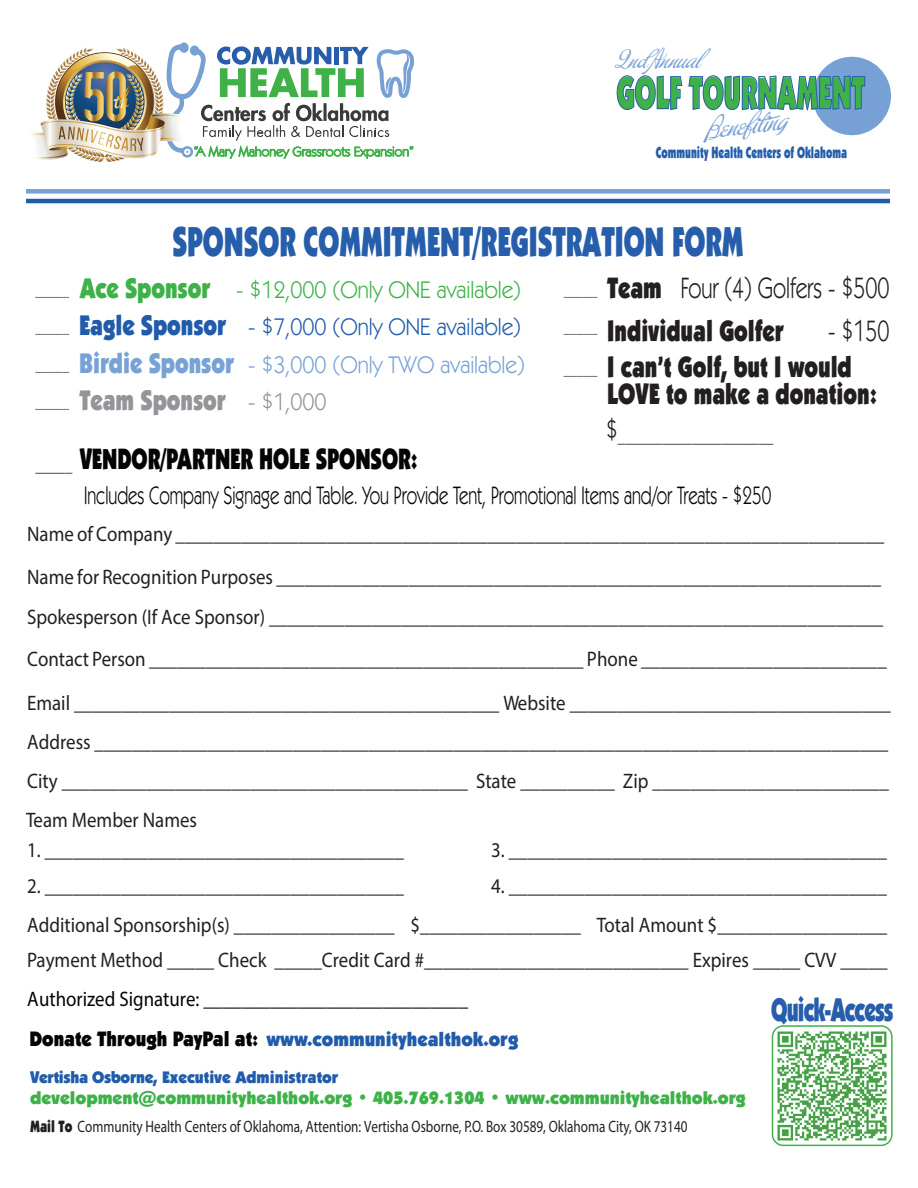
<style>
.page{position:relative;width:918px;height:1188px;background:#fff}
.page>*{position:absolute;margin:0;border:0;box-sizing:border-box;transform-origin:0 0}
.t1{font:900 46.35px "Kabel IT Cby BT";color:#3eb249;scale:.59 1}
.t2{font:900 42px "Kabel IT Cby BT";color:#265eab;scale:.65 1}
.t3{font:900 33px "Kabel IT Cby BT";letter-spacing:-.04em;color:#265eab;scale:.65 1}
.t4{font:900 29.55px/43px "Kabel IT Cby BT";color:#231f20;scale:.76 1}
.t5{font:900 29.55px "Kabel IT Cby BT";color:#040503;scale:.71 1}
.t6{font:29.55px "Kabel IT Cby BT";color:#231f20;scale:.76 1}
.t7{font:900 28.5px "Kabel IT Cby BT";color:#939598;scale:.79 1}
.t8{font:900 28.5px "Kabel IT Cby BT";color:#215caa;scale:.79 1}
.t9{font:900 28.5px "Kabel IT Cby BT";color:#3eb249;scale:.79 1}
.t10{font:25.35px "Kabel IT Cby BT";color:#040503;scale:.71 1}
.t11{font:24.15px/37.5px "Kabel IT Cby BT";color:#215caa;text-align:right;scale:.93 1}
.t12{font:24.15px "Kabel IT Cby BT";color:#3eb249;scale:.93 1}
.t13{font:23.85px "Buffet Script";color:#78a2d5}
.t14{font:21.3px "Buffet Script";color:#78a2d5}
.t15{font:21px/39px "Myriad Pro";color:#231f20;scale:.9 1}
.t16{font:21px "Myriad Pro";color:#040503;scale:.9 1}
.t17{font:900 19.95px "Kabel IT Cby BT";color:#215caa;scale:.95 1}
.t18{font:19.5px "Kabel IT Cby BT";color:#231f20;scale:.76 1}
.t19{font:900 18px "Kabel IT Cby BT";color:#3eb249}
.t20{font:900 16.8px "Kabel IT Cby BT";color:#215caa;scale:.95 1}
.t21{font:16.5px "Myriad Pro";color:#231f20;scale:.8 1}
.t22{font:900 16.05px "Kabel IT Cby BT";color:#265eab;scale:.65 1}
.t23{font:15px "Kabel IT Cby BT";color:#231f20;scale:.9 1}
.s1{font-weight:400;font-size:15px;color:#231f20}
.s2{font-weight:400}
.s3{font-weight:900;font-size:28.5px;color:#78a2d5}
.s4{color:#78a2d5}
.s5{font-size:29.55px}
.s6{font-weight:400;font-size:24.15px}
.s7{font-weight:400;font-size:19.5px;color:#231f20}
.s8{font-size:21px;color:#040503}
.s9{font-family:"Kabel IT Cby BT";font-weight:900}
</style>
<div class="page">
<div style="left:26px;top:189px;width:864px;height:5px;background:#77a1d4"></div>
<hr style="left:26px;top:199px;width:864px;height:4px;background:#215caa">
<img style="left:31px;top:42px;width:383px;height:120px">
<div style="left:813px;top:57px;width:78px;height:78px;background:#77a1d4;border-radius:50%"></div>
<svg style="left:616px;top:75px;width:250px;height:40px"></svg>
<img style="left:774px;top:1028px;width:116px;height:116px">
<div style="left:772px;top:1025px;width:121px;height:121px;border:2px solid #3eb249;border-radius:11px"></div>
<p class="t14" style="left:617px;top:47px;width:96px">2ndAnnual</p>
<h1 class="t1" style="left:617px;top:64px;width:422px">GOLF TOURNAMENT</h1>
<p class="t13" style="left:706px;top:115px;width:80px;rotate:-7deg">Benefi ting</p>
<p class="t22" style="left:656px;top:143px;width:296px">Community Health Centers of Oklahoma</p>
<h2 class="t2" style="left:172px;top:215px;width:880px">SPONSOR COMMITMENT/REGISTRATION FORM</h2>
<h3 class="t9" style="left:35px;top:270px;width:223px"><span class="s1">_____</span> Ace Sponsor</h3>
<h3 class="t4" style="left:607px;top:266px;width:373px">Team <span class="s2">Four (4) Golfers - $500<br></span>Individual Golfer</h3>
<p class="t12" style="left:236px;top:275px;width:308px">- $12,000 (Only ONE available)</p>
<p class="t23" style="left:564px;top:279px;width:39px">_____</p>
<h3 class="t8" style="left:35px;top:308px;width:243px"><span class="s1">_____</span> Eagle Sponsor</h3>
<p class="t11" style="left:35px;top:308px;width:528px">- $7,000 (Only ONE available)<br><sup>_____</sup> <span class="s3">Birdie Sponsor</span> <span class="s4">- $3,000 (Only TWO available)</span></p>
<h3 class="t6" style="left:828px;top:312px;width:82px">- $150</h3>
<h3 class="t4" style="left:607px;top:353px;width:357px;line-height:27px">I can’t Golf, but I would<br>LOVE to make a donation:</h3>
<p class="t18" style="left:606px;top:421px;width:222px"><span class="s5">$</span>_____________________</p>
<p class="t23" style="left:564px;top:317px;width:39px">_____</p>
<p class="t23" style="left:564px;top:359px;width:39px">_____</p>
<h3 class="t7" style="left:35px;top:383px;width:370px"><span class="s1">_____</span> Team Sponsor <span class="s6">- $1,000</span></h3>
<h3 class="t5" style="left:35px;top:441px;width:540px"><span class="s7">_____</span> VENDOR/PARTNER HOLE SPONSOR:</h3>
<p class="t10" style="left:84px;top:479px;width:969px">Includes Company Signage and Table. You Provide Tent, Promotional Items and/or Treats - $250</p>
<p class="t15" style="left:27px;top:512px;width:954px;line-height:42.9px">Name of Company ___________________________________________________________________________<br>Name for Recognition Purposes ________________________________________________________________</p>
<p class="t15" style="left:27px;top:596px;width:957px;line-height:41.7px">Spokesperson (If Ace Sponsor) _________________________________________________________________<br>Contact Person ______________________________________________ Phone __________________________</p>
<p class="t15" style="left:26px;top:684px;width:963px">Email _____________________________________________ Website __________________________________ Address ____________________________________________________________________________________ City ___________________________________________ State __________ Zip _________________________ Team Member Names</p>
<p class="t15" style="left:27px;top:830px;width:420px">1. ______________________________________</p>
<p class="t15" style="left:491px;top:830px;width:441px">3. ________________________________________</p>
<p class="t15" style="left:27px;top:866px;width:420px">2. ______________________________________</p>
<p class="t15" style="left:27px;top:866px;width:957px;text-align:right">4. ________________________________________<br>Additional Sponsorship(s) _________________ $_________________ Total Amount $__________________</p>
<p class="t15" style="left:27px;top:940px;width:958px">Payment Method _____ Check _____Credit Card #____________________________ Expires _____ CVV _____</p>
<p class="t16" style="left:27px;top:986px;width:492px">Authorized Signature: ____________________________</p>
<h3 class="t3" style="left:771px;top:989px;width:190px">Quick-Access</h3>
<p class="t17" style="left:30px;top:1027px;width:516px"><span class="s8">Donate Through PayPal at:</span> www.communityhealthok.org</p>
<p class="t20" style="left:30px;top:1067px;width:326px">Vertisha Osborne, Executive Administrator</p>
<p class="t19" style="left:30px;top:1086px;width:717px">development@communityhealthok.org • 405.769.1304 • www.communityhealthok.org</p>
<p class="t21" style="left:30px;top:1116px;width:823px"><span class="s9">Mail To</span> Community Health Centers of Oklahoma, Attention: Vertisha Osborne, P.O. Box 30589, Oklahoma City, OK 73140</p>
</div>
